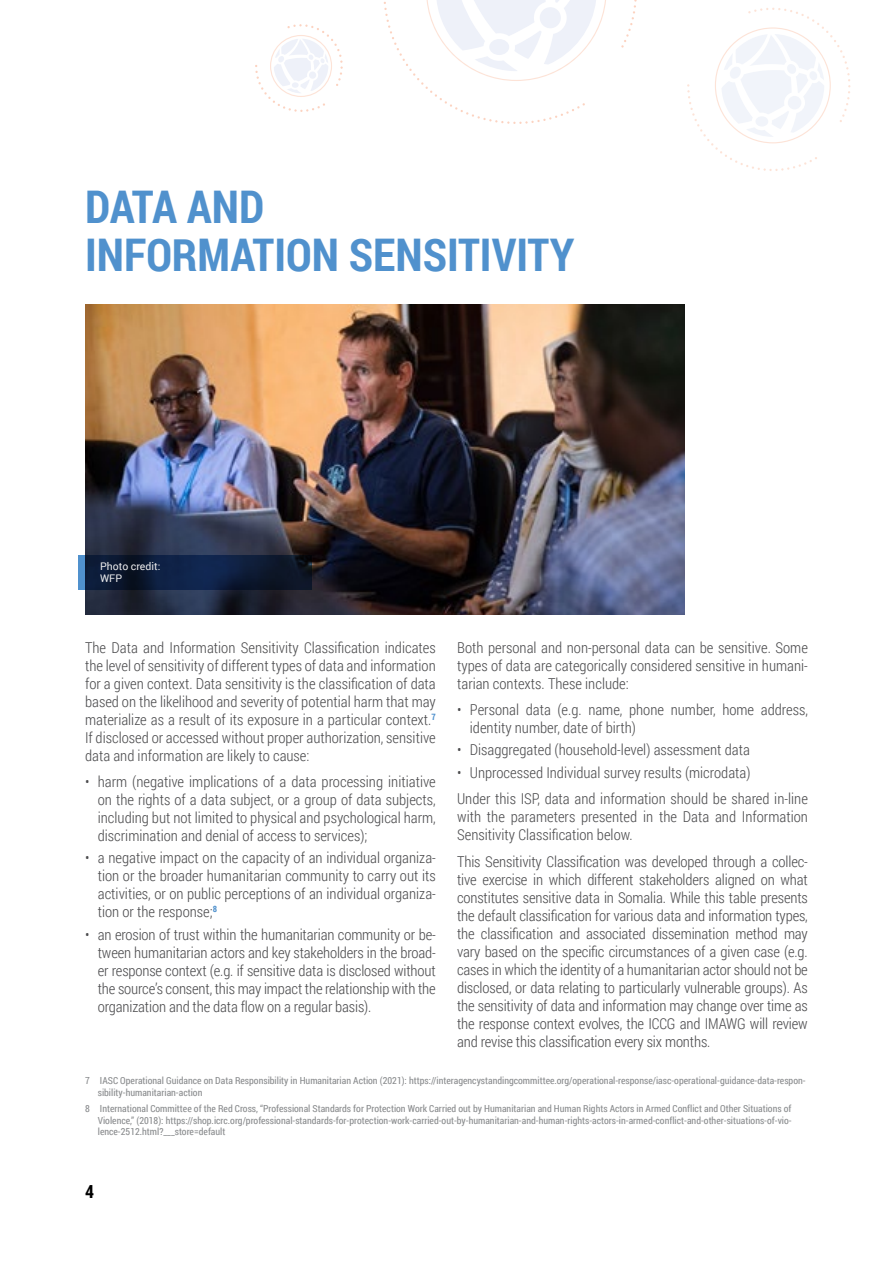
<style>
.page{position:relative;width:893px;height:1263px;background:#fff}
.page>*{position:absolute;margin:0;border:0;box-sizing:border-box;transform-origin:0 0}
.t1{font:700 45px/48px "Roboto Condensed";color:#5091cd}
.t2{font:700 18px "Roboto Condensed";color:#000}
.t3{font:300 15px/18px "Roboto Condensed";color:#4d4d4f;text-align:justify}
.t4{font:10.5px/12.6px "Roboto";color:#ededee}
.t5{font:9.75px/11.7px "Roboto Condensed";color:#8a8c8e}
</style>
<div class="page">
<svg style="left:687px;top:8px;width:163px;height:163px"></svg>
<svg style="left:255px;top:24px;width:88px;height:88px"></svg>
<svg style="left:621px;top:0;width:16px;height:48px"></svg>
<svg style="left:384px;top:0;width:222px;height:124px"></svg>
<img style="left:85px;top:305px;width:599px;height:309px">
<svg style="left:78px;top:556px;width:234px;height:34px;background:#0f1f3b"></svg>
<h1 class="t1" style="left:85px;top:182px;width:491px">DATA AND<br>INFORMATION SENSITIVITY</h1>
<p class="t4" style="left:100px;top:559px;width:62px">Photo credit:<br>WFP</p>
<p class="t3" style="left:85px;top:638px;width:352px">The Data and Information Sensitivity Classification indicates the level of sensitivity of different types of data and information for a given context. Data sensitivity is the classification of data based on the likelihood and severity of potential harm that may materialize as a result of its exposure in a particular context.<sup>7<br></sup>If disclosed or accessed without proper authorization, sensitive data and information are likely to cause:</p>
<p class="t3" style="left:98px;top:772px;width:340px;text-indent:-13px">• harm (negative implications of a data processing initiative on the rights of a data subject, or a group of data subjects, including but not limited to physical and psychological harm, discrimination and denial of access to services);</p>
<p class="t3" style="left:98px;top:849px;width:340px;text-indent:-13px">• a negative impact on the capacity of an individual organiza&shy;tion or the broader humanitarian community to carry out its activities, or on public perceptions of an individual organiza&shy;tion or the response;<sup>8</sup></p>
<p class="t3" style="left:98px;top:925px;width:339px;text-indent:-13px">• an erosion of trust within the humanitarian community or be&shy;tween humanitarian actors and key stakeholders in the broad&shy;er response context (e.g. if sensitive data is disclosed without the source’s consent, this may impact the relationship with the organization and the data flow on a regular basis).</p>
<p class="t3" style="left:457px;top:638px;width:352px">Both personal and non-personal data can be sensitive. Some types of data are categorically considered sensitive in humani&shy;tarian contexts. These include:</p>
<p class="t3" style="left:470px;top:700px;width:340px;text-indent:-13px">• Personal data (e.g. name, phone number, home address, identity number, date of birth)</p>
<p class="t3" style="left:457px;top:741px;width:294px">• Disaggregated (household-level) assessment data</p>
<p class="t3" style="left:457px;top:758px;width:352px;line-height:26.5px">• Unprocessed Individual survey results (microdata)<br>Under this ISP, data and information should be shared in-line</p>
<p class="t3" style="left:457px;top:807px;width:352px">with the parameters presented in the Data and Information<br>Sensitivity Classification below.</p>
<p class="t3" style="left:457px;top:852px;width:352px">This Sensitivity Classification was developed through a collec&shy;tive exercise in which different stakeholders aligned on what constitutes sensitive data in Somalia. While this table presents the default classification for various data and information types, the classification and associated dissemination method may vary based on the specific circumstances of a given case (e.g. cases in which the identity of a humanitarian actor should not be disclosed, or data relating to particularly vulnerable groups). As the sensitivity of data and information may change over time as the response context evolves, the ICCG and IMAWG will review and revise this classification every six months.</p>
<p class="t5" style="left:98px;top:1075px;width:709px;text-indent:-13px">7 IASC Operational Guidance on Data Responsibility in Humanitarian Action (2021): https://interagencystandingcommittee.org/operational-response/iasc-operational-guidance-data-respon&shy;sibility-humanitarian-action</p>
<p class="t5" style="left:98px;top:1102px;width:695px;text-align:justify;text-indent:-13px">8 International Committee of the Red Cross, “Professional Standards for Protection Work Carried out by Humanitarian and Human Rights Actors in Armed Conflict and Other Situations of Violence,” (2018): https://shop.icrc.org/professional-standards-for-protection-work-carried-out-by-humanitarian-and-human-rights-actors-in-armed-conflict-and-other-situations-of-vio&shy;lence-2512.html?___store=default</p>
<p class="t2" style="left:85px;top:1179px;width:10px">4</p>
</div>
